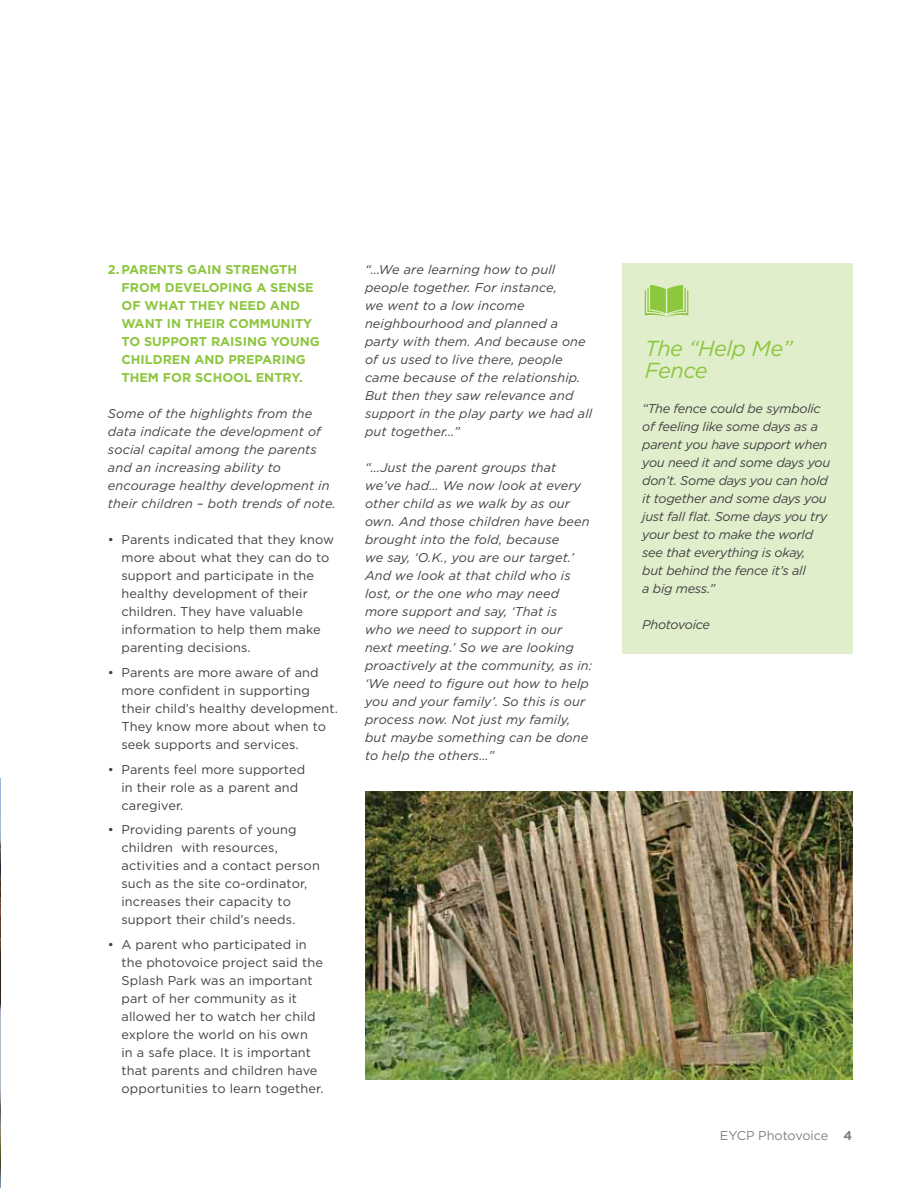
<style>
.page{position:relative;width:918px;height:1188px;background:#fff}
.page>*{position:absolute;margin:0;border:0;box-sizing:border-box;transform-origin:0 0}
.t1{font:italic 21.75px/22.5px "Gotham";letter-spacing:-.02em;color:#8dc63f}
.t2{font:italic 12.75px/18px "Gotham";letter-spacing:.01em;color:#414042}
.t3{font:12.75px/18px "Gotham";letter-spacing:.01em;color:#414042}
.t4{font:italic 12.75px/18px "Gotham";letter-spacing:-.02em;color:#414042}
.t5{font:700 12.75px/18px "Gotham";color:#8dc63f}
.t6{font:12.75px "Gotham";letter-spacing:-.005em;color:#808285}
.s1{font-weight:700}
</style>
<div class="page">
<img style="left:0;top:778px;width:1px;height:410px">
<div style="left:622px;top:263px;width:230px;height:390px;background:#e0eecb"></div>
<svg style="left:645px;top:285px;width:43px;height:32px"></svg>
<img style="left:365px;top:792px;width:487px;height:288px">
<p class="t5" style="left:122px;top:260px;width:200px;text-indent:-14px">2.PARENTS GAIN STRENGTH<br>FROM DEVELOPING A SENSE<br>OF WHAT THEY NEED AND<br>WANT IN THEIR COMMUNITY<br>TO SUPPORT RAISING YOUNG<br>CHILDREN AND PREPARING<br>THEM FOR SCHOOL ENTRY.</p>
<p class="t2" style="left:108px;top:404px;width:229px">Some of the highlights from the data indicate the development of social capital among the parents and an increasing ability to encourage healthy development in their children – both trends of note.</p>
<p class="t3" style="left:122px;top:530px;width:214px;text-indent:-14px">• Parents indicated that they know more about what they can do to support and participate in the healthy development of their children. They have valuable information to help them make parenting decisions.</p>
<p class="t3" style="left:122px;top:663px;width:218px;text-indent:-14px">• Parents are more aware of and more confident in supporting their child’s healthy development.<br>They know more about when to seek supports and services.</p>
<p class="t3" style="left:122px;top:760px;width:185px;text-indent:-14px">• Parents feel more supported in their role as a parent and caregiver.</p>
<p class="t3" style="left:122px;top:821px;width:200px;text-indent:-14px">• Providing parents of young children with resources, activities and a contact person such as the site co-ordinator, increases their capacity to support their child’s needs.</p>
<p class="t3" style="left:122px;top:935px;width:204px;text-indent:-14px">• A parent who participated in the photovoice project said the<br>Splash Park was an important part of her community as it allowed her to watch her child explore the world on his own<br>in a safe place. It is important that parents and children have opportunities to learn together.</p>
<p class="t2" style="left:365px;top:260px;width:229px">“…We are learning how to pull people together. For instance,<br>we went to a low income neighbourhood and planned a party with them. And because one of us used to live there, people came because of the relationship.<br>But then they saw relevance and support in the play party we had all put together…”</p>
<p class="t2" style="left:365px;top:458px;width:229px">“…Just the parent groups that we’ve had… We now look at every other child as we walk by as our own. And those children have been brought into the fold, because<br>we say, ‘O.K., you are our target.’<br>And we look at that child who is lost, or the one who may need more support and say, ‘That is<br>who we need to support in our next meeting.’ So we are looking proactively at the community, as in: ‘We need to figure out how to help you and your family’. So this is our process now. Not just my family, but maybe something can be done to help the others…”</p>
<h1 class="t1" style="left:645px;top:336px;width:149px">The “Help Me”<br>Fence</h1>
<p class="t4" style="left:642px;top:399px;width:189px">“The fence could be symbolic of feeling like some days as a parent you have support when you need it and some days you don’t. Some days you can hold it together and some days you just fall flat. Some days you try your best to make the world see that everything is okay,<br>but behind the fence it’s all<br>a big mess.”</p>
<p class="t4" style="left:642px;top:615px;width:69px">Photovoice</p>
<p class="t6" style="left:720px;top:1127px;width:134px">EYCP Photovoice <span class="s1">4</span></p>
</div>
